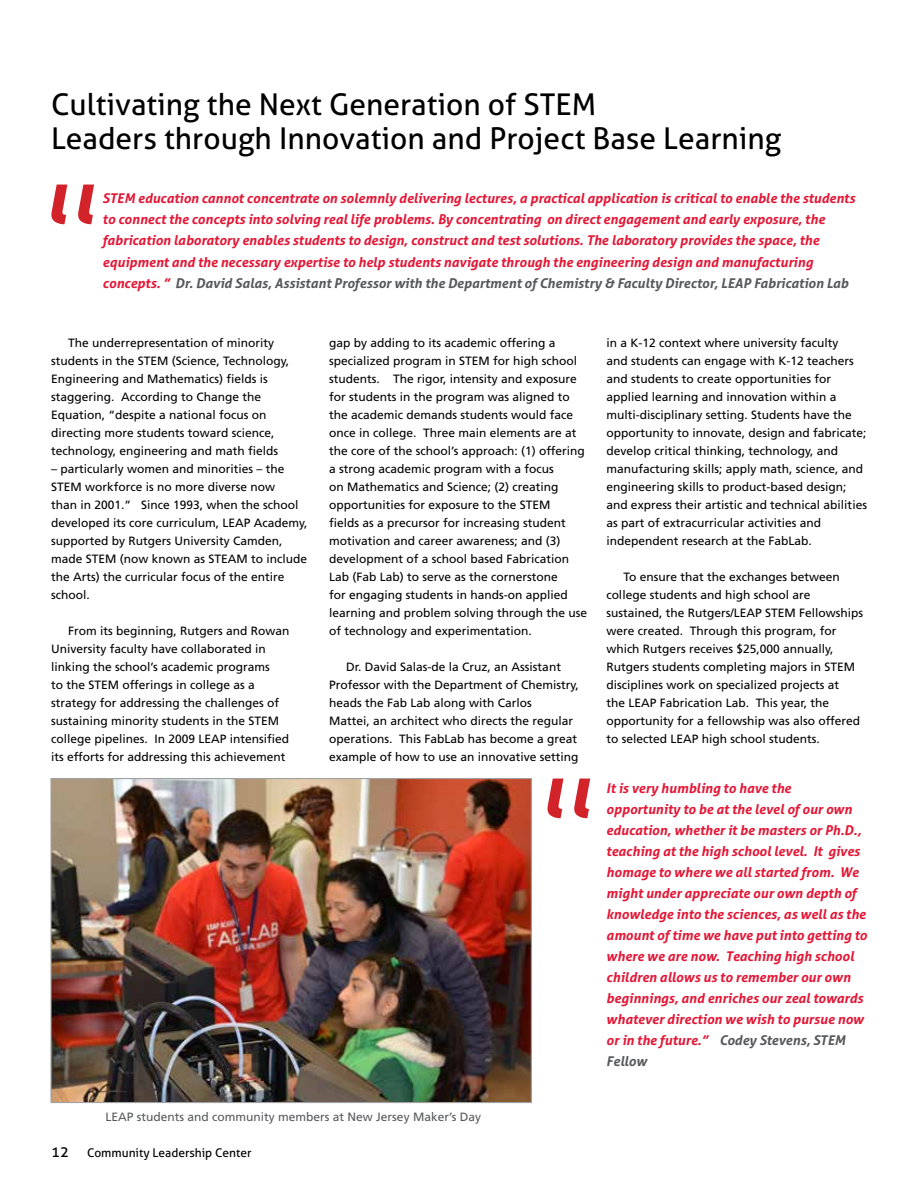
<style>
.page{position:relative;width:918px;height:1188px;background:#fff}
.page>*{position:absolute;margin:0;border:0;box-sizing:border-box;transform-origin:0 0}
.t1{font:30px/34.5px "Aller";color:#000}
.t2{font:italic 700 13.5px/21px "Aller";color:#e31837}
.t3{font:12px/18px "Frutiger LT Std";color:#000}
.t4{font:12px "Frutiger LT Std";color:#58595b}
.t5{font:12px "Aller";color:#000}
.s1{color:#58595b}
.s2{font-size:15px}
</style>
<div class="page">
<img style="left:52px;top:780px;width:478px;height:321px">
<div style="left:50px;top:778px;width:482px;height:325px;border:1px solid #a1a1a4"></div>
<svg style="left:51px;top:185px;width:43px;height:39px"></svg>
<svg style="left:547px;top:779px;width:43px;height:39px"></svg>
<h1 class="t1" style="left:51px;top:87px;width:732px">Cultivating the Next Generation of STEM<br>Leaders through Innovation and Project Base Learning</h1>
<p class="t2" style="left:103px;top:188px;width:754px">STEM education cannot concentrate on solemnly delivering lectures, a practical application is critical to enable the students to connect the concepts into solving real life problems. By concentrating on direct engagement and early exposure, the fabrication laboratory enables students to design, construct and test solutions. The laboratory provides the space, the equipment and the necessary expertise to help students navigate through the engineering design and manufacturing concepts. ” <span class="s1">Dr. David Salas, Assistant Professor with the Department of Chemistry &amp; Faculty Director, LEAP Fabrication Lab</span></p>
<p class="t3" style="left:51px;top:333px;width:240px;text-indent:17px">The underrepresentation of minority students in the STEM (Science, Technology, Engineering and Mathematics) fields is staggering. According to Change the Equation, “despite a national focus on directing more students toward science, technology, engineering and math fields</p>
<p class="t3" style="left:51px;top:459px;width:258px">– particularly women and minorities – the STEM workforce is no more diverse now<br>than in 2001.” Since 1993, when the school developed its core curriculum, LEAP Academy, supported by Rutgers University Camden, made STEM (now known as STEAM to include the Arts) the curricular focus of the entire school.</p>
<p class="t3" style="left:51px;top:621px;width:240px;text-indent:17px">From its beginning, Rutgers and Rowan University faculty have collaborated in linking the school’s academic programs<br>to the STEM offerings in college as a strategy for addressing the challenges of sustaining minority students in the STEM college pipelines. In 2009 LEAP intensified its efforts for addressing this achievement</p>
<p class="t3" style="left:329px;top:333px;width:260px">gap by adding to its academic offering a specialized program in STEM for high school students. The rigor, intensity and exposure for students in the program was aligned to the academic demands students would face once in college. Three main elements are at the core of the school’s approach: (1) offering a strong academic program with a focus<br>on Mathematics and Science; (2) creating opportunities for exposure to the STEM<br>fields as a precursor for increasing student motivation and career awareness; and (3) development of a school based Fabrication Lab (Fab Lab) to serve as the cornerstone<br>for engaging students in hands-on applied learning and problem solving through the use of technology and experimentation.</p>
<p class="t3" style="left:329px;top:657px;width:251px;text-indent:17px">Dr. David Salas-de la Cruz, an Assistant Professor with the Department of Chemistry, heads the Fab Lab along with Carlos<br>Mattei, an architect who directs the regular operations. This FabLab has become a great example of how to use an innovative setting</p>
<p class="t4" style="left:106px;top:1109px;width:377px">LEAP students and community members at New Jersey Maker’s Day</p>
<p class="t5" style="left:51px;top:1145px;width:202px"><span class="s2">12</span> Community Leadership Center</p>
<p class="t3" style="left:606px;top:333px;width:262px">in a K-12 context where university faculty<br>and students can engage with K-12 teachers and students to create opportunities for applied learning and innovation within a multi-disciplinary setting. Students have the opportunity to innovate, design and fabricate; develop critical thinking, technology, and manufacturing skills; apply math, science, and engineering skills to product-based design; and express their artistic and technical abilities as part of extracurricular activities and independent research at the FabLab.</p>
<p class="t3" style="left:606px;top:567px;width:258px;text-indent:17px">To ensure that the exchanges between college students and high school are sustained, the Rutgers/LEAP STEM Fellowships were created. Through this program, for which Rutgers receives $25,000 annually, Rutgers students completing majors in STEM disciplines work on specialized projects at<br>the LEAP Fabrication Lab. This year, the opportunity for a fellowship was also offered to selected LEAP high school students.</p>
<p class="t2" style="left:606px;top:777px;width:262px">It is very humbling to have the opportunity to be at the level of our own education, whether it be masters or Ph.D., teaching at the high school level. It gives homage to where we all started from. We might under appreciate our own depth of knowledge into the sciences, as well as the amount of time we have put into getting to where we are now. Teaching high school children allows us to remember our own beginnings, and enriches our zeal towards whatever direction we wish to pursue now or in the future.” <span class="s1">Codey Stevens, STEM Fellow</span></p>
</div>
